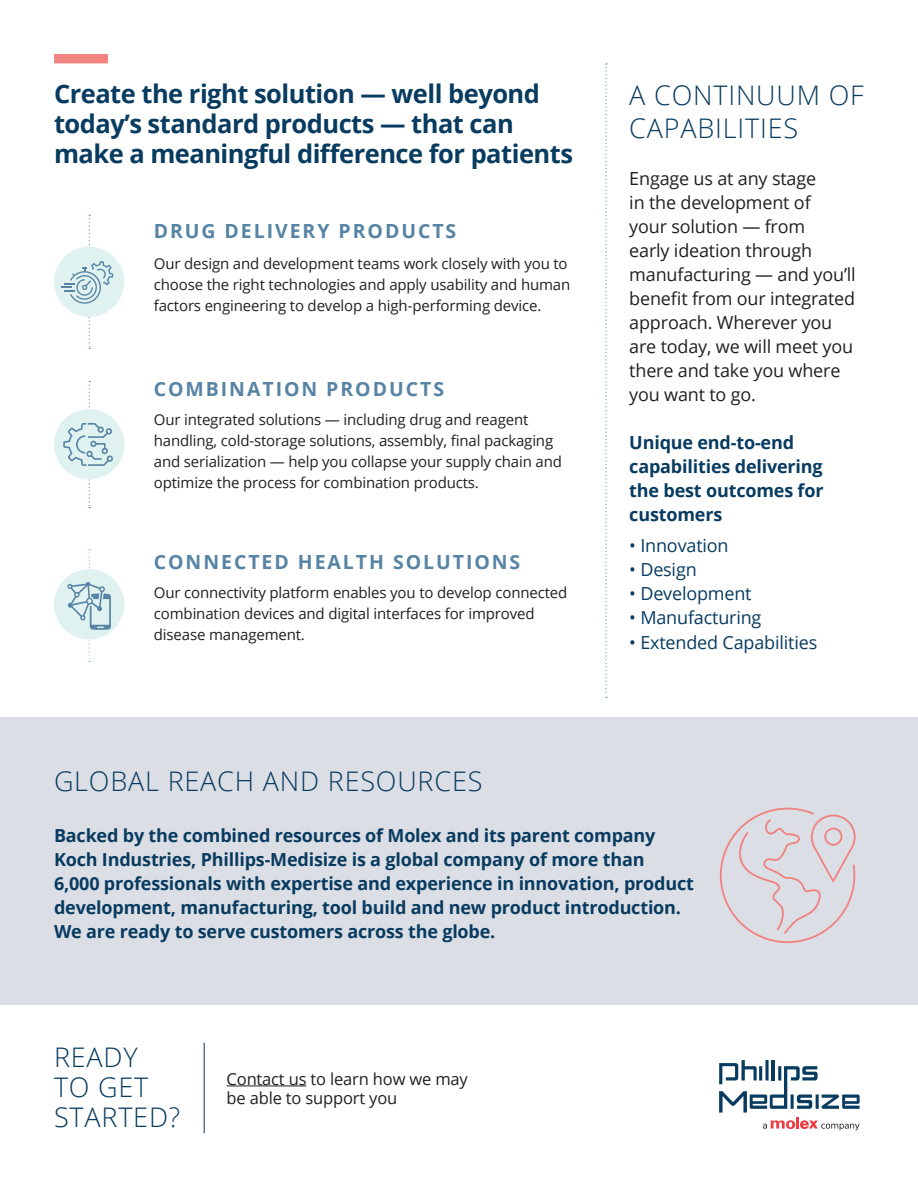
<style>
.page{position:relative;width:918px;height:1188px;background:#fff}
.page>*{position:absolute;margin:0;border:0;box-sizing:border-box;transform-origin:0 0}
.t1{font:300 27px/30px "Open Sans";letter-spacing:.03em;color:#083b60}
.t2{font:700 25.5px/30px "Open Sans";letter-spacing:-.02em;color:#083b60}
.t3{font:700 19.5px "Open Sans";letter-spacing:.1em;color:#5784a4}
.t4{font:700 18px/24px "Open Sans";letter-spacing:-.01em;color:#083b60}
.t5{font:18px/24px "Open Sans";letter-spacing:-.01em;color:#231f20}
.t6{font:18px "Open Sans";letter-spacing:-.01em;color:#083b60}
.t7{font:16.5px/19.5px "Open Sans";letter-spacing:-.01em;color:#231f20}
.t8{font:15px/21px "Open Sans";letter-spacing:-.01em;color:#231f20}
</style>
<div class="page">
<svg style="left:719px;top:1060px;width:141px;height:70px"></svg>
<hr style="left:204px;top:1043px;width:1px;height:90px;background:#083b60">
<hr style="left:227px;top:1086px;width:79px;height:1px;background:#231f20">
<div style="left:54px;top:54px;width:54px;height:9px;background:#f18380"></div>
<div style="left:54px;top:247px;width:70px;height:70px;background:#e0f2f0;border-radius:50%"></div>
<svg style="left:61px;top:215px;width:52px;height:134px"></svg>
<div style="left:54px;top:409px;width:70px;height:70px;background:#e0f2f0;border-radius:50%"></div>
<svg style="left:63px;top:381px;width:50px;height:127px"></svg>
<div style="left:54px;top:569px;width:70px;height:71px;background:#e0f2f0;border-radius:50%"></div>
<svg style="left:67px;top:549px;width:44px;height:113px"></svg>
<div style="left:0;top:717px;width:918px;height:287px;background:#dcdee5"></div>
<svg style="left:605px;top:63px;width:2px;height:635px"></svg>
<svg style="left:719px;top:807px;width:137px;height:136px"></svg>
<div style="left:824px;top:828px;width:18px;height:18px;border:2px solid #f08280;border-radius:50%"></div>
<p class="t2" style="left:54px;top:78px;width:521px">Create the right solution — well beyond today’s standard products — that can make a meaningful difference for patients</p>
<p class="t3" style="left:154px;top:217px;width:304px">DRUG DELIVERY PRODUCTS</p>
<p class="t8" style="left:154px;top:253px;width:418px">Our design and development teams work closely with you to choose the right technologies and apply usability and human factors engineering to develop a high-performing device.</p>
<p class="t3" style="left:154px;top:375px;width:292px">COMBINATION PRODUCTS</p>
<p class="t8" style="left:154px;top:409px;width:410px">Our integrated solutions — including drug and reagent handling, cold-storage solutions, assembly, final packaging and serialization — help you collapse your supply chain and optimize the process for combination products.</p>
<p class="t3" style="left:154px;top:548px;width:368px">CONNECTED HEALTH SOLUTIONS</p>
<p class="t8" style="left:154px;top:582px;width:415px">Our connectivity platform enables you to develop connected combination devices and digital interfaces for improved disease management.</p>
<p class="t1" style="left:54px;top:766px;width:430px">GLOBAL REACH AND RESOURCES</p>
<p class="t1" style="left:629px;top:78px;width:236px;line-height:33px">A CONTINUUM OF<br>CAPABILITIES</p>
<p class="t5" style="left:629px;top:166px;width:228px">Engage us at any stage<br>in the development of<br>your solution — from<br>early ideation through manufacturing — and you’ll benefit from our integrated approach. Wherever you are today, we will meet you there and take you where you want to go.</p>
<p class="t4" style="left:629px;top:430px;width:196px">Unique end-to-end capabilities delivering the best outcomes for customers</p>
<p class="t6" style="left:629px;top:533px;width:101px">• Innovation</p>
<p class="t6" style="left:629px;top:557px;width:69px">• Design</p>
<p class="t6" style="left:629px;top:581px;width:124px">• Development</p>
<p class="t6" style="left:629px;top:605px;width:134px">• Manufacturing</p>
<p class="t6" style="left:629px;top:631px;width:189px">• Extended Capabilities</p>
<p class="t4" style="left:54px;top:823px;width:642px">Backed by the combined resources of Molex and its parent company Koch Industries, Phillips-Medisize is a global company of more than 6,000 professionals with expertise and experience in innovation, product development, manufacturing, tool build and new product introduction.<br>We are ready to serve customers across the globe.</p>
<p class="t1" style="left:54px;top:1041px;width:128px">READY<br>TO GET<br>STARTED?</p>
<p class="t7" style="left:227px;top:1069px;width:243px">Contact us to learn how we may be able to support you</p>
</div>
